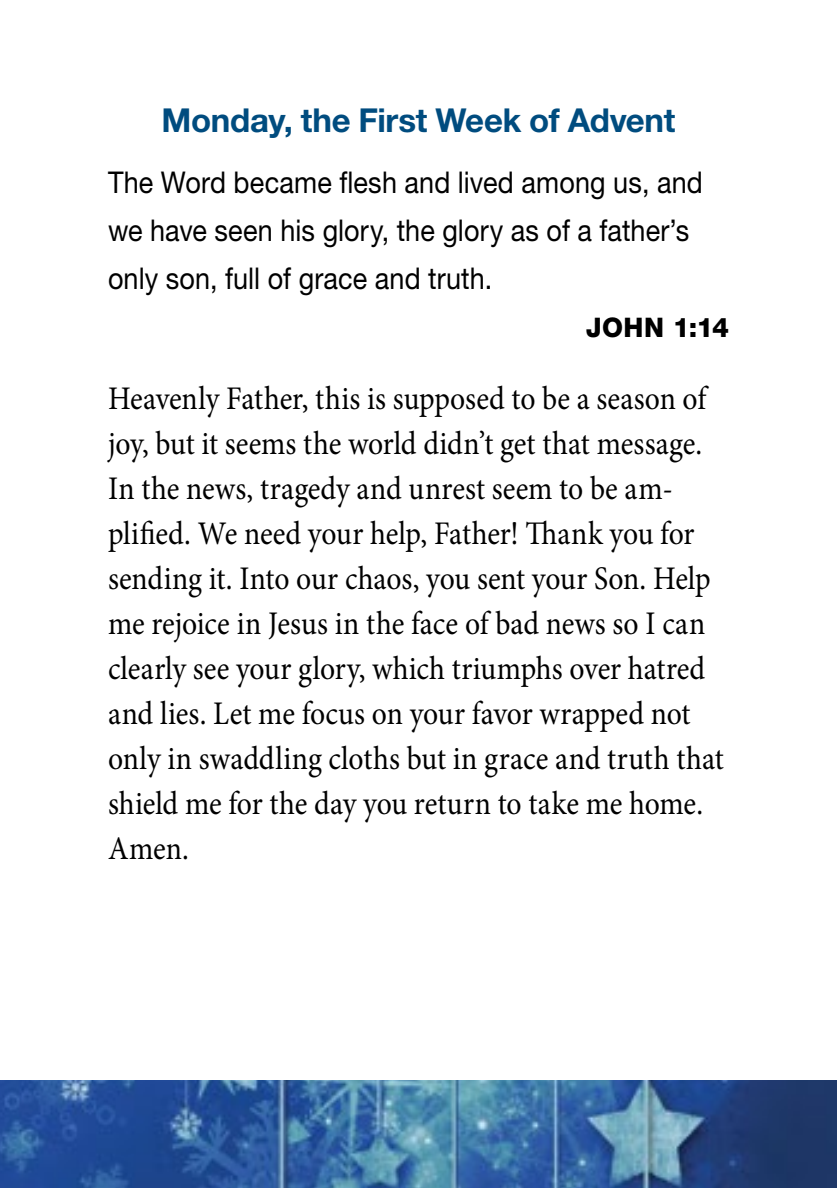
<style>
.page{position:relative;width:837px;height:1188px;background:#fff}
.page>*{position:absolute;margin:0;border:0;box-sizing:border-box;transform-origin:0 0}
.t1{font:33px/45px "Minion Pro";color:#000;scale:.9 1}
.t2{font:700 33px "Helvetica Neue LT Std";letter-spacing:-.01em;color:#004c7f}
.t3{font:30px/48px "Helvetica Neue LT Std";letter-spacing:.005em;color:#000;scale:.9 1}
.t4{font:800 27px "Helvetica Neue LT Std";letter-spacing:.015em;color:#000}
</style>
<div class="page">
<img style="left:0;top:1080px;width:837px;height:108px">
<p class="t2" style="left:162px;top:99px;width:515px">Monday, the First Week of Advent</p>
<p class="t3" style="left:108px;top:158px;width:663px">The Word became flesh and lived among us, and we have seen his glory, the glory as of a father’s only son, full of grace and truth.</p>
<p class="t4" style="left:586px;top:311px;width:145px">JOHN 1:14</p>
<p class="t1" style="left:108px;top:376px;width:686px">Heavenly Father, this is supposed to be a season of joy, but it seems the world didn’t get that message.<br>In the news, tragedy and unrest seem to be am&shy;plified. We need your help, Father! Thank you for sending it. Into our chaos, you sent your Son. Help me rejoice in Jesus in the face of bad news so I can clearly see your glory, which triumphs over hatred and lies. Let me focus on your favor wrapped not only in swaddling cloths but in grace and truth that shield me for the day you return to take me home.<br>Amen.</p>
</div>
